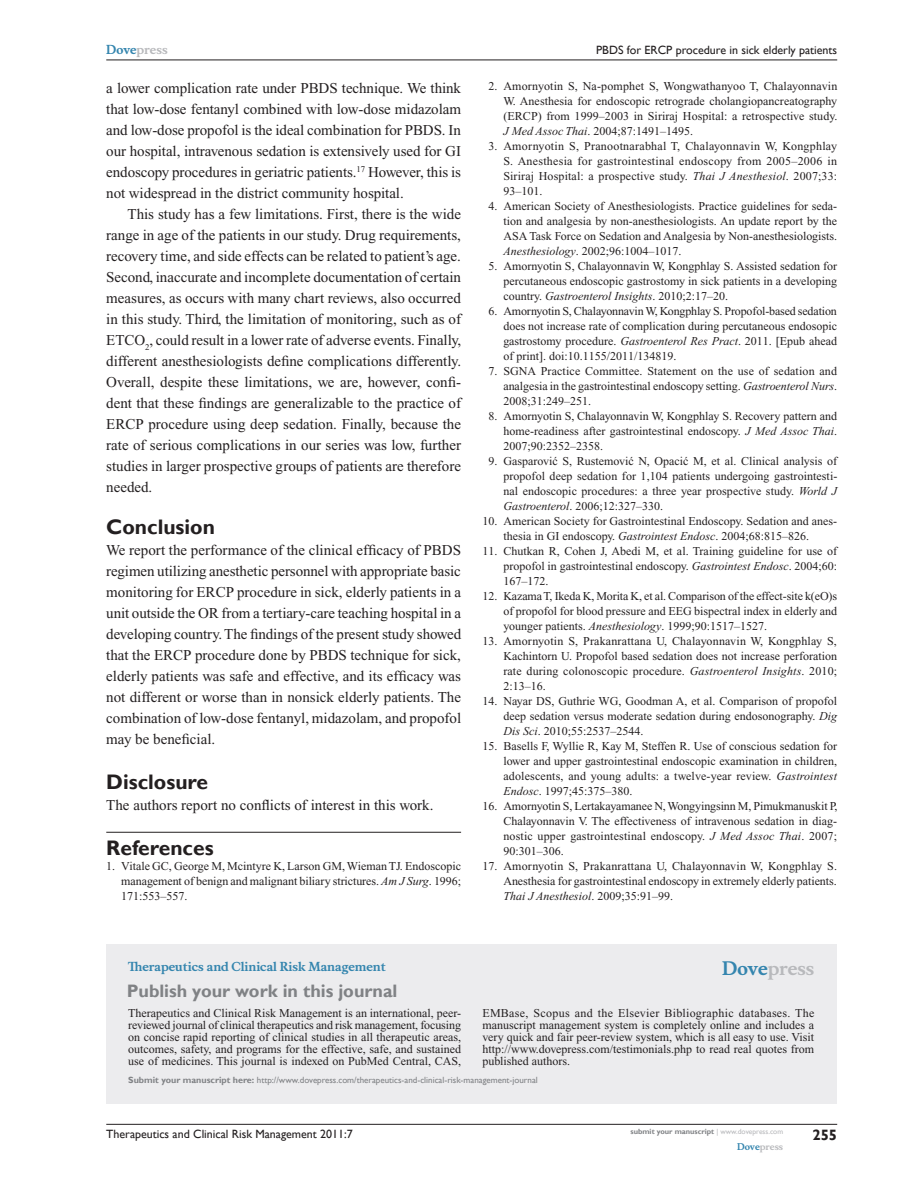
<style>
.page{position:relative;width:918px;height:1188px;background:#fff}
.page>*{position:absolute;margin:0;border:0;box-sizing:border-box;transform-origin:0 0}
.t1{font:700 21px "Gill Sans";color:#231f20}
.t2{font:700 18px "Gill Sans";color:#808285}
.t3{font:700 18px "Musee";color:#b8b9bc}
.t4{font:15px/21px "Times New Roman";color:#231f20;text-align:justify}
.t5{font:700 15px "Gill Sans";color:#231f20}
.t6{font:12px/15px "Times New Roman";color:#231f20;text-align:justify}
.t7{font:12px "Gill Sans";color:#231f20}
.t8{font:700 12px "Musee";color:#3485ae}
.t9{font:700 12px "Musee";color:#b8b9bc}
.t10{font:9px "Gill Sans";color:#808285}
.t11{font:700 9px "Musee";color:#b8b9bc}
.t12{font:700 7.5px "Gill Sans";color:#808285}
.s1{color:#3485ae}
.s2{font-style:italic}
.s3{font-style:inherit}
.s4{font-weight:700}
.s5{font-weight:400;color:#b8b9bc}
</style>
<div class="page">
<div style="left:106px;top:944px;width:731px;height:159px;background:#ececee"></div>
<hr style="left:106px;top:1124px;width:731px;height:1px;background:#231f20">
<hr style="left:106px;top:60px;width:731px;height:1px;background:#231f20">
<hr style="left:106px;top:832px;width:355px;height:1px;background:#231f20">
<p class="t9" style="left:106px;top:43px;width:63px"><span class="s1">Dove</span>press</p>
<p class="t4" style="left:106px;top:77px;width:356px">a lower complication rate under PBDS technique. We think that low-dose fentanyl combined with low-dose midazolam and low-dose propofol is the ideal combination for PBDS. In our hospital, intravenous sedation is extensively used for GI endoscopy procedures in geriatric patients.<sup>17</sup> However, this is not widespread in the district community hospital.</p>
<p class="t4" style="left:106px;top:203px;width:357px;text-indent:21px">This study has a few limitations. First, there is the wide range in age of the patients in our study. Drug requirements, recovery time, and side effects can be related to patient’s age.<br>Second, inaccurate and incomplete documentation of certain measures, as occurs with many chart reviews, also occurred in this study. Third, the limitation of monitoring, such as of ETCO<sub>2</sub>, could result in a lower rate of adverse events. Finally, different anesthesiologists define complications differently.<br>Overall, despite these limitations, we are, however, confi&shy;dent that these findings are generalizable to the practice of ERCP procedure using deep sedation. Finally, because the rate of serious complications in our series was low, further studies in larger prospective groups of patients are therefore needed.</p>
<h1 class="t1" style="left:106px;top:515px;width:110px">Conclusion</h1>
<p class="t4" style="left:106px;top:540px;width:357px">We report the performance of the clinical efficacy of PBDS regimen utilizing anesthetic personnel with appropriate basic monitoring for ERCP procedure in sick, elderly patients in a unit outside the OR from a tertiary-care teaching hospital in a developing country. The findings of the present study showed that the ERCP procedure done by PBDS technique for sick, elderly patients was safe and effective, and its efficacy was not different or worse than in nonsick elderly patients. The combination of low-dose fentanyl, midazolam, and propofol may be beneficial.</p>
<h1 class="t1" style="left:106px;top:770px;width:103px">Disclosure</h1>
<p class="t4" style="left:106px;top:795px;width:329px">The authors report no conflicts of interest in this work.</p>
<h1 class="t1" style="left:106px;top:836px;width:109px">References</h1>
<p class="t6" style="left:121px;top:859px;width:341px;text-indent:-15px">1. Vitale GC, George M, Mcintyre K, Larson GM, Wieman TJ. Endoscopic management of benign and malignant biliary strictures. <span class="s2">Am J Surg</span>. 1996; 171:553–557.</p>
<p class="t7" style="left:596px;top:43px;width:243px">PBDS for ERCP procedure in sick elderly patients</p>
<p class="t6" style="left:503px;top:79px;width:336px;text-indent:-15px">2. Amornyotin S, Na-pomphet S, Wongwathanyoo T, Chalayonnavin W. Anesthesia for endoscopic retrograde cholangiopancreatography (ERCP) from 1999–2003 in Siriraj Hospital: a retrospective study.<br><span class="s2">J Med Assoc Thai</span>. 2004;87:1491–1495.</p>
<p class="t6" style="left:503px;top:139px;width:335px;text-indent:-15px">3. Amornyotin S, Pranootnarabhal T, Chalayonnavin W, Kongphlay S. Anesthesia for gastrointestinal endoscopy from 2005–2006 in Siriraj Hospital: a prospective study. <span class="s2">Thai J Anesthesiol</span>. 2007;33:<br>93–101.</p>
<p class="t6" style="left:503px;top:199px;width:335px;text-indent:-15px">4. American Society of Anesthesiologists. Practice guidelines for seda&shy;tion and analgesia by non-anesthesiologists. An update report by the ASA Task Force on Sedation and Analgesia by Non-anesthesiologists.<br><span class="s2">Anesthesiology</span>. 2002;96:1004–1017.</p>
<p class="t6" style="left:503px;top:259px;width:335px;text-indent:-15px">5. Amornyotin S, Chalayonnavin W, Kongphlay S. Assisted sedation for percutaneous endoscopic gastrostomy in sick patients in a developing country. <span class="s2">Gastroenterol Insights</span>. 2010;2:17–20.</p>
<p class="t6" style="left:503px;top:304px;width:335px;text-indent:-15px">6. Amornyotin S, Chalayonnavin W, Kongphlay S. Propofol-based sedation does not increase rate of complication during percutaneous endosopic gastrostomy procedure. <span class="s2">Gastroenterol Res Pract</span>. 2011. [Epub ahead of print]. doi:10.1155/2011/134819.</p>
<p class="t6" style="left:503px;top:364px;width:335px;text-indent:-15px">7. SGNA Practice Committee. Statement on the use of sedation and analgesia in the gastrointestinal endoscopy setting. <span class="s2">Gastroenterol Nurs</span>.<br>2008;31:249–251.</p>
<p class="t6" style="left:503px;top:409px;width:335px;text-indent:-15px">8. Amornyotin S, Chalayonnavin W, Kongphlay S. Recovery pattern and home-readiness after gastrointestinal endoscopy. <span class="s2">J Med Assoc Thai</span>.<br>2007;90:2352–2358.</p>
<p class="t6" style="left:503px;top:454px;width:336px;text-indent:-15px">9. Gasparovi<span class="s3">ć</span> S, Rustemovi<span class="s3">ć</span> N, Opaci<span class="s3">ć</span> M, et al. Clinical analysis of propofol deep sedation for 1,104 patients undergoing gastrointesti&shy;nal endoscopic procedures: a three year prospective study. <span class="s2">World J Gastroenterol</span>. 2006;12:327–330.</p>
<p class="t6" style="left:482px;top:514px;width:356px;text-align:center">10. American Society for Gastrointestinal Endoscopy. Sedation and anes&shy;thesia in GI endoscopy. <span class="s2">Gastrointest Endosc</span>. 2004;68:815–826.</p>
<p class="t6" style="left:503px;top:544px;width:335px;text-indent:-21px">11. Chutkan R, Cohen J, Abedi M, et al. Training guideline for use of propofol in gastrointestinal endoscopy. <span class="s2">Gastrointest Endosc</span>. 2004;60:<br>167–172.</p>
<p class="t6" style="left:503px;top:589px;width:335px;text-indent:-21px">12. Kazama T, Ikeda K, Morita K, et al. Comparison of the effect-site k(eO)s of propofol for blood pressure and EEG bispectral index in elderly and younger patients. <span class="s2">Anesthesiology</span>. 1999;90:1517–1527.</p>
<p class="t6" style="left:503px;top:634px;width:335px;text-indent:-21px">13. Amornyotin S, Prakanrattana U, Chalayonnavin W, Kongphlay S, Kachintorn U. Propofol based sedation does not increase perforation rate during colonoscopic procedure. <span class="s2">Gastroenterol Insights</span>. 2010; 2:13–16.</p>
<p class="t6" style="left:503px;top:694px;width:335px;text-indent:-21px">14. Nayar DS, Guthrie WG, Goodman A, et al. Comparison of propofol deep sedation versus moderate sedation during endosonography. <span class="s2">Dig Dis Sci</span>. 2010;55:2537–2544.</p>
<p class="t6" style="left:503px;top:739px;width:335px;text-indent:-21px">15. Basells F, Wyllie R, Kay M, Steffen R. Use of conscious sedation for lower and upper gastrointestinal endoscopic examination in children, adolescents, and young adults: a twelve-year review. <span class="s2">Gastrointest Endosc</span>. 1997;45:375–380.</p>
<p class="t6" style="left:503px;top:799px;width:336px;text-indent:-21px">16. Amornyotin S, Lertakayamanee N, Wongyingsinn M, Pimukmanuskit P, Chalayonnavin V. The effectiveness of intravenous sedation in diag&shy;nostic upper gastrointestinal endoscopy. <span class="s2">J Med Assoc Thai</span>. 2007; 90:301–306.</p>
<p class="t6" style="left:503px;top:859px;width:335px;text-indent:-21px">17. Amornyotin S, Prakanrattana U, Chalayonnavin W, Kongphlay S.<br>Anesthesia for gastrointestinal endoscopy in extremely elderly patients.<br><span class="s2">Thai J Anesthesiol</span>. 2009;35:91–99.</p>
<p class="t8" style="left:128px;top:959px;width:259px">Therapeutics and Clinical Risk Management</p>
<h2 class="t2" style="left:127px;top:980px;width:272px">Publish your work in this journal</h2>
<h2 class="t3" style="left:722px;top:958px;width:94px"><span class="s1">Dove</span>press</h2>
<p class="t6" style="left:128px;top:1007px;width:334px;line-height:12px">Therapeutics and Clinical Risk Management is an international, peer&shy;reviewed journal of clinical therapeutics and risk management, focusing on concise rapid reporting of clinical studies in all therapeutic areas, outcomes, safety, and programs for the effective, safe, and sustained use of medicines. This journal is indexed on PubMed Central, CAS,</p>
<p class="t6" style="left:482px;top:1007px;width:333px;line-height:12px">EMBase, Scopus and the Elsevier Bibliographic databases. The manuscript management system is completely online and includes a very quick and fair peer-review system, which is all easy to use. Visit http://www.dovepress.com/testimonials.php to read real quotes from published authors.</p>
<p class="t10" style="left:128px;top:1075px;width:411px"><span class="s4">Submit your manuscript here:</span> http://www.dovepress.com/therapeutics-and-clinical-risk-management-journal</p>
<p class="t7" style="left:106px;top:1127px;width:248px">Therapeutics and Clinical Risk Management 2011:7</p>
<p class="t12" style="left:631px;top:1127px;width:154px">submit your manuscript <span class="s5">| www.dovepress.com</span></p>
<p class="t11" style="left:737px;top:1141px;width:48px"><span class="s1">Dove</span>press</p>
<p class="t5" style="left:812px;top:1126px;width:26px">255</p>
</div>
